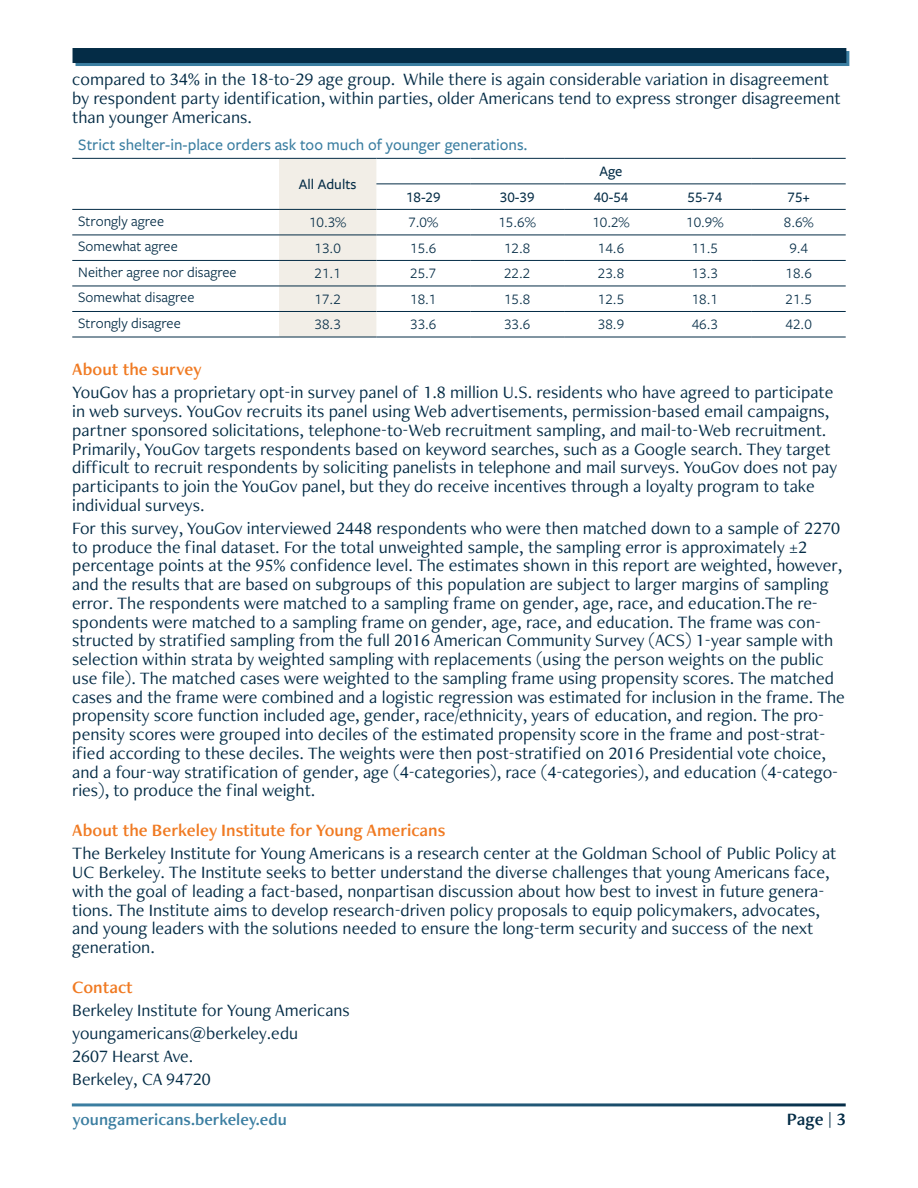
<style>
.page{position:relative;width:918px;height:1188px;background:#fff}
.page>*{position:absolute;margin:0;border:0;box-sizing:border-box;transform-origin:0 0}
.t1{font:18px/18.8px "Freight Neo Pro";color:#042c46}
.t2{font:18px "Freight Neo Pro Semi";color:#f07a22}
.t3{font:18px "Freight Neo Pro Semi";color:#042c46}
.t4{font:17.25px "Freight Neo Pro Semi";color:#3b7ea1}
.t5{font:500 16.5px "Freight Sans Pro";color:#3b7ea1}
.t6{font:15px "Freight Sans Pro";color:#042c46}
.t7{font:500 15px "Freight Sans Pro";color:#042c46}
</style>
<div class="page">
<div style="left:76px;top:51px;width:773px;height:15px;background:#3b7ea1"></div>
<div style="left:73px;top:48px;width:773px;height:15px;background:#042c46"></div>
<div style="left:279px;top:159px;width:97px;height:178px;background:#f2eee7"></div>
<hr style="left:279px;top:209px;width:97px;height:1px;background:#042c46">
<hr style="left:279px;top:235px;width:97px;height:1px;background:#042c46">
<hr style="left:279px;top:260px;width:97px;height:1px;background:#042c46">
<hr style="left:279px;top:286px;width:97px;height:1px;background:#042c46">
<hr style="left:279px;top:311px;width:97px;height:1px;background:#042c46">
<hr style="left:376px;top:184px;width:94px;height:1px;background:#042c46">
<hr style="left:470px;top:184px;width:94px;height:1px;background:#042c46">
<hr style="left:564px;top:184px;width:94px;height:1px;background:#042c46">
<hr style="left:658px;top:184px;width:94px;height:1px;background:#042c46">
<hr style="left:752px;top:184px;width:94px;height:1px;background:#042c46">
<hr style="left:376px;top:209px;width:94px;height:1px;background:#042c46">
<hr style="left:470px;top:209px;width:94px;height:1px;background:#042c46">
<hr style="left:564px;top:209px;width:94px;height:1px;background:#042c46">
<hr style="left:658px;top:209px;width:94px;height:1px;background:#042c46">
<hr style="left:752px;top:209px;width:94px;height:1px;background:#042c46">
<hr style="left:376px;top:235px;width:94px;height:1px;background:#042c46">
<hr style="left:470px;top:235px;width:94px;height:1px;background:#042c46">
<hr style="left:564px;top:235px;width:94px;height:1px;background:#042c46">
<hr style="left:658px;top:235px;width:94px;height:1px;background:#042c46">
<hr style="left:752px;top:235px;width:94px;height:1px;background:#042c46">
<hr style="left:376px;top:260px;width:94px;height:1px;background:#042c46">
<hr style="left:470px;top:260px;width:94px;height:1px;background:#042c46">
<hr style="left:564px;top:260px;width:94px;height:1px;background:#042c46">
<hr style="left:658px;top:260px;width:94px;height:1px;background:#042c46">
<hr style="left:752px;top:260px;width:94px;height:1px;background:#042c46">
<hr style="left:376px;top:286px;width:94px;height:1px;background:#042c46">
<hr style="left:470px;top:286px;width:94px;height:1px;background:#042c46">
<hr style="left:564px;top:286px;width:94px;height:1px;background:#042c46">
<hr style="left:658px;top:286px;width:94px;height:1px;background:#042c46">
<hr style="left:752px;top:286px;width:94px;height:1px;background:#042c46">
<hr style="left:376px;top:311px;width:94px;height:1px;background:#042c46">
<hr style="left:470px;top:311px;width:94px;height:1px;background:#042c46">
<hr style="left:564px;top:311px;width:94px;height:1px;background:#042c46">
<hr style="left:658px;top:311px;width:94px;height:1px;background:#042c46">
<hr style="left:752px;top:311px;width:94px;height:1px;background:#042c46">
<hr style="left:279px;top:158px;width:97px;height:1px;background:#042c46">
<hr style="left:376px;top:158px;width:94px;height:1px;background:#042c46">
<hr style="left:470px;top:158px;width:94px;height:1px;background:#042c46">
<hr style="left:564px;top:158px;width:94px;height:1px;background:#042c46">
<hr style="left:658px;top:158px;width:94px;height:1px;background:#042c46">
<hr style="left:752px;top:158px;width:94px;height:1px;background:#042c46">
<hr style="left:279px;top:337px;width:97px;height:1px;background:#042c46">
<hr style="left:376px;top:337px;width:94px;height:1px;background:#042c46">
<hr style="left:470px;top:337px;width:94px;height:1px;background:#042c46">
<hr style="left:564px;top:337px;width:94px;height:1px;background:#042c46">
<hr style="left:658px;top:337px;width:94px;height:1px;background:#042c46">
<hr style="left:752px;top:337px;width:94px;height:1px;background:#042c46">
<hr style="left:72px;top:158px;width:207px;height:1px;background:#042c46">
<hr style="left:72px;top:209px;width:207px;height:1px;background:#042c46">
<hr style="left:72px;top:235px;width:207px;height:1px;background:#042c46">
<hr style="left:72px;top:260px;width:207px;height:1px;background:#042c46">
<hr style="left:72px;top:286px;width:207px;height:1px;background:#042c46">
<hr style="left:72px;top:311px;width:207px;height:1px;background:#042c46">
<hr style="left:72px;top:337px;width:207px;height:1px;background:#042c46">
<p class="t1" style="left:72px;top:69px;width:770px">compared to 34% in the 18-to-29 age group. While there is again considerable variation in disagreement by respondent party identification, within parties, older Americans tend to express stronger disagreement than younger Americans.</p>
<p class="t5" style="left:78px;top:134px;width:451px">Strict shelter-in-place orders ask too much of younger generations.</p>
<p class="t7" style="left:299px;top:174px;width:59px">All Adults</p>
<p class="t7" style="left:600px;top:161px;width:24px">Age</p>
<p class="t7" style="left:406px;top:187px;width:36px">18-29</p>
<p class="t7" style="left:500px;top:187px;width:36px">30-39</p>
<p class="t7" style="left:594px;top:187px;width:36px">40-54</p>
<p class="t7" style="left:688px;top:187px;width:36px">55-74</p>
<p class="t7" style="left:788px;top:187px;width:24px">75+</p>
<p class="t6" style="left:78px;top:211px;width:87px">Strongly agree</p>
<p class="t6" style="left:309px;top:212px;width:39px">10.3%</p>
<p class="t6" style="left:408px;top:212px;width:31px">7.0%</p>
<p class="t6" style="left:498px;top:212px;width:39px">15.6%</p>
<p class="t6" style="left:592px;top:212px;width:39px">10.2%</p>
<p class="t6" style="left:686px;top:212px;width:39px">10.9%</p>
<p class="t6" style="left:784px;top:212px;width:31px">8.6%</p>
<p class="t6" style="left:78px;top:236px;width:101px">Somewhat agree</p>
<p class="t6" style="left:315px;top:238px;width:28px">13.0</p>
<p class="t6" style="left:410px;top:238px;width:28px">15.6</p>
<p class="t6" style="left:504px;top:238px;width:28px">12.8</p>
<p class="t6" style="left:598px;top:238px;width:28px">14.6</p>
<p class="t6" style="left:692px;top:238px;width:28px">11.5</p>
<p class="t6" style="left:789px;top:238px;width:20px">9.4</p>
<p class="t6" style="left:78px;top:262px;width:160px">Neither agree nor disagree</p>
<p class="t6" style="left:315px;top:263px;width:28px">21.1</p>
<p class="t6" style="left:410px;top:263px;width:28px">25.7</p>
<p class="t6" style="left:504px;top:263px;width:28px">22.2</p>
<p class="t6" style="left:598px;top:263px;width:28px">23.8</p>
<p class="t6" style="left:692px;top:263px;width:28px">13.3</p>
<p class="t6" style="left:786px;top:263px;width:28px">18.6</p>
<p class="t6" style="left:78px;top:287px;width:118px">Somewhat disagree</p>
<p class="t6" style="left:315px;top:289px;width:28px">17.2</p>
<p class="t6" style="left:410px;top:289px;width:28px">18.1</p>
<p class="t6" style="left:504px;top:289px;width:28px">15.8</p>
<p class="t6" style="left:598px;top:289px;width:28px">12.5</p>
<p class="t6" style="left:692px;top:289px;width:28px">18.1</p>
<p class="t6" style="left:786px;top:289px;width:28px">21.5</p>
<p class="t6" style="left:78px;top:313px;width:104px">Strongly disagree</p>
<p class="t6" style="left:315px;top:315px;width:28px">38.3</p>
<p class="t6" style="left:410px;top:315px;width:28px">33.6</p>
<p class="t6" style="left:504px;top:315px;width:28px">33.6</p>
<p class="t6" style="left:598px;top:315px;width:28px">38.9</p>
<p class="t6" style="left:692px;top:315px;width:28px">46.3</p>
<p class="t6" style="left:786px;top:315px;width:28px">42.0</p>
<p class="t2" style="left:72px;top:357px;width:131px">About the survey</p>
<p class="t1" style="left:72px;top:383px;width:767px">YouGov has a proprietary opt-in survey panel of 1.8 million U.S. residents who have agreed to participate in web surveys. YouGov recruits its panel using Web advertisements, permission-based email campaigns, partner sponsored solicitations, telephone-to-Web recruitment sampling, and mail-to-Web recruitment.<br>Primarily, YouGov targets respondents based on keyword searches, such as a Google search. They target difficult to recruit respondents by soliciting panelists in telephone and mail surveys. YouGov does not pay participants to join the YouGov panel, but they do receive incentives through a loyalty program to take individual surveys.</p>
<p class="t1" style="left:72px;top:518px;width:774px">For this survey, YouGov interviewed 2448 respondents who were then matched down to a sample of 2270 to produce the final dataset. For the total unweighted sample, the sampling error is approximately ±2 percentage points at the 95% confidence level. The estimates shown in this report are weighted, however, and the results that are based on subgroups of this population are subject to larger margins of sampling error. The respondents were matched to a sampling frame on gender, age, race, and education.The re&shy;spondents were matched to a sampling frame on gender, age, race, and education. The frame was con&shy;structed by stratified sampling from the full 2016 American Community Survey (ACS) 1-year sample with selection within strata by weighted sampling with replacements (using the person weights on the public use file). The matched cases were weighted to the sampling frame using propensity scores. The matched cases and the frame were combined and a logistic regression was estimated for inclusion in the frame. The propensity score function included age, gender, race/ethnicity, years of education, and region. The pro&shy;pensity scores were grouped into deciles of the estimated propensity score in the frame and post-strat&shy;ified according to these deciles. The weights were then post-stratified on 2016 Presidential vote choice, and a four-way stratification of gender, age (4-categories), race (4-categories), and education (4-catego&shy;ries), to produce the final weight.</p>
<p class="t2" style="left:72px;top:818px;width:375px">About the Berkeley Institute for Young Americans</p>
<p class="t1" style="left:72px;top:844px;width:766px">The Berkeley Institute for Young Americans is a research center at the Goldman School of Public Policy at UC Berkeley. The Institute seeks to better understand the diverse challenges that young Americans face, with the goal of leading a fact-based, nonpartisan discussion about how best to invest in future genera&shy;tions. The Institute aims to develop research-driven policy proposals to equip policymakers, advocates, and young leaders with the solutions needed to ensure the long-term security and success of the next generation.</p>
<p class="t2" style="left:72px;top:975px;width:62px">Contact</p>
<p class="t1" style="left:72px;top:1000px;width:279px">Berkeley Institute for Young Americans</p>
<p class="t1" style="left:72px;top:1023px;width:227px">youngamericans@berkeley.edu</p>
<p class="t1" style="left:72px;top:1046px;width:122px">2607 Hearst Ave.</p>
<p class="t1" style="left:72px;top:1069px;width:140px">Berkeley, CA 94720</p>
<p class="t4" style="left:73px;top:1108px;width:216px">youngamericans.berkeley.edu</p>
<p class="t3" style="left:787px;top:1107px;width:60px">Page | 3</p>
</div>
